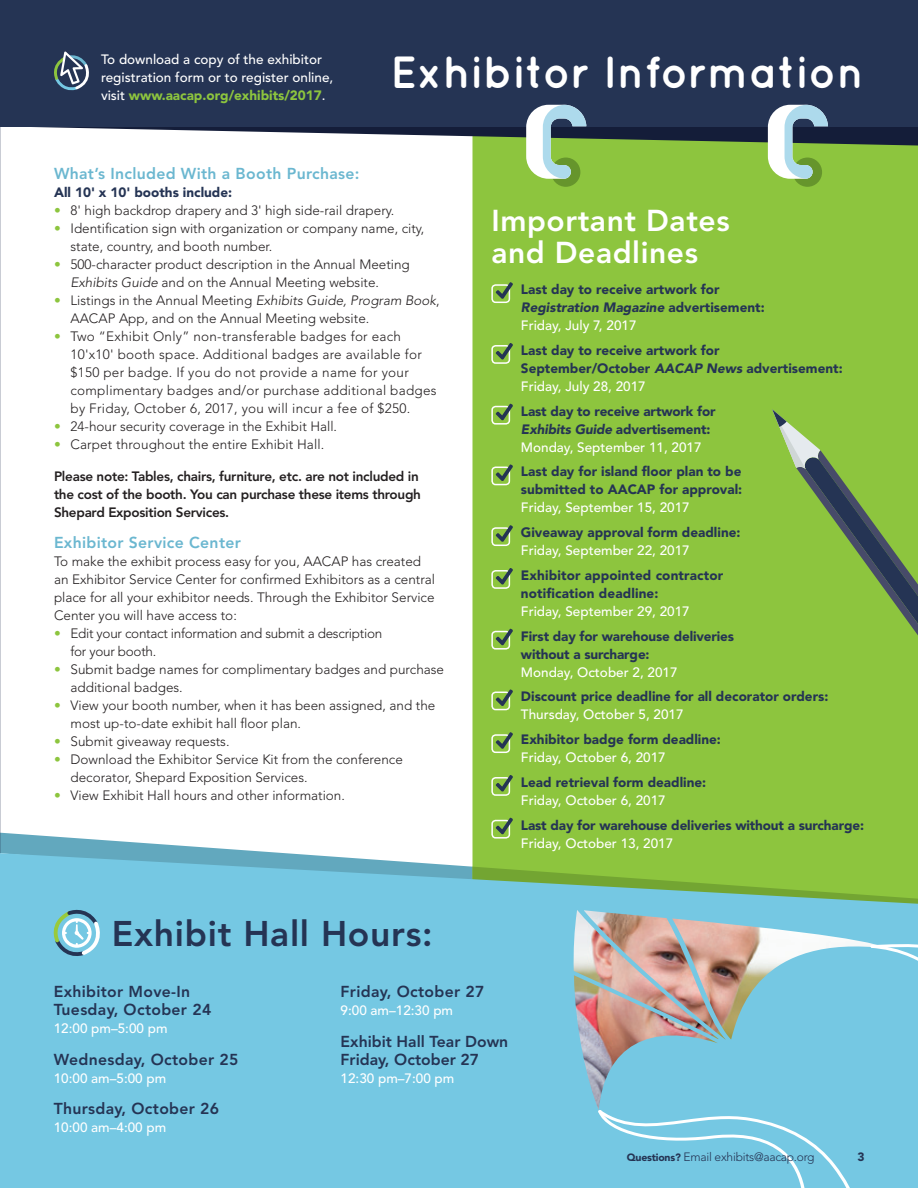
<style>
.page{position:relative;width:918px;height:1188px;background:#fff}
.page>*{position:absolute;margin:0;border:0;box-sizing:border-box;transform-origin:0 0}
.PageHeader{font:700 45px "Quicksand";color:#fff}
._2{font:800 35.4px "Avenir";letter-spacing:.02em;color:#253454}
._2-2{font:800 30px/31.5px "Avenir";letter-spacing:.02em;color:#fff}
._2-3{font:800 15.75px/18px "Avenir";letter-spacing:.02em;color:#253454}
._2-4{font:800 15.75px "Avenir";letter-spacing:.02em;color:#6bb7d0}
._2-5{font:800 15.75px/18px "Avenir";color:#253454}
.T_1{font:300 13.5px/18px "Avenir";color:#231f20}
._3{font:900 13.5px/18px "Avenir";color:#253454}
.T_1-2{font:300 13.5px/18px "Avenir";letter-spacing:.02em;color:#231f20}
._3_1{font:900 13.5px/18px "Avenir";color:#253454}
.ExhibitHall-Hours{font:500 13.5px/18px "Avenir";color:#fff}
.T{font:800 13.5px/18px "Avenir";letter-spacing:-.02em;color:#231f20}
.T_1-3{font:300 13.5px/18px "Avenir";letter-spacing:-.02em;color:#231f20}
.T_1-4{font:900 13.5px "Avenir";color:#253454}
.T_1-5{font:500 13.5px "Avenir";color:#fff}
.Reg_Form_T_2{font:300 12px "Avenir";letter-spacing:-.02em;color:#253454}
.Reg_Form_T_2-2{font:900 12px "Avenir";color:#253454}
.s1{font-weight:900;color:#8dc53e}
.s2{font-style:italic}
.s3{font-weight:500;color:#fff}
.s4{font-weight:900;font-size:10.5px}
</style>
<div class="page">
<svg style="left:0;top:833px;width:282px;height:20px"></svg>
<div style="left:472px;top:179px;width:446px;height:674px;background:#8dc53e"></div>
<svg style="left:0;top:853px;width:918px;height:335px;background:#76c6d9"></svg>
<div style="left:0;top:0;width:918px;height:126px;background:#253454"></div>
<img style="left:573px;top:910px;width:314px;height:200px">
<svg style="left:598px;top:1110px;width:265px;height:78px;background:#7fcce5"></svg>
<div style="left:870px;top:1016px;width:48px;height:50px;background:#75c8e3"></div>
<svg style="left:54px;top:52px;width:35px;height:39px"></svg>
<div style="left:491px;top:284px;width:19px;height:19px;border:2px solid #fff;border-radius:4px"></div>
<svg style="left:496px;top:282px;width:17px;height:17px"></svg>
<div style="left:491px;top:345px;width:19px;height:19px;border:2px solid #fff;border-radius:4px"></div>
<svg style="left:496px;top:343px;width:17px;height:17px"></svg>
<div style="left:491px;top:406px;width:19px;height:19px;border:2px solid #fff;border-radius:4px"></div>
<svg style="left:496px;top:404px;width:17px;height:17px"></svg>
<div style="left:491px;top:467px;width:19px;height:18px;border:2px solid #fff;border-radius:4px"></div>
<svg style="left:496px;top:464px;width:17px;height:17px"></svg>
<div style="left:491px;top:527px;width:19px;height:19px;border:2px solid #fff;border-radius:4px"></div>
<svg style="left:496px;top:525px;width:17px;height:17px"></svg>
<div style="left:491px;top:570px;width:19px;height:19px;border:2px solid #fff;border-radius:4px"></div>
<svg style="left:496px;top:568px;width:17px;height:17px"></svg>
<div style="left:491px;top:631px;width:19px;height:19px;border:2px solid #fff;border-radius:4px"></div>
<svg style="left:496px;top:629px;width:17px;height:17px"></svg>
<div style="left:491px;top:692px;width:19px;height:18px;border:2px solid #fff;border-radius:4px"></div>
<svg style="left:496px;top:689px;width:17px;height:17px"></svg>
<div style="left:491px;top:734px;width:19px;height:19px;border:2px solid #fff;border-radius:4px"></div>
<svg style="left:496px;top:732px;width:17px;height:17px"></svg>
<div style="left:491px;top:777px;width:19px;height:19px;border:2px solid #fff;border-radius:4px"></div>
<svg style="left:496px;top:775px;width:17px;height:17px"></svg>
<div style="left:491px;top:820px;width:19px;height:19px;border:2px solid #fff;border-radius:4px"></div>
<svg style="left:496px;top:818px;width:17px;height:17px"></svg>
<div style="left:551px;top:158px;width:29px;height:29px;background:#66952c;border-radius:50%"></div>
<div style="left:793px;top:158px;width:29px;height:29px;background:#66952c;border-radius:50%"></div>
<svg style="left:0;top:104px;width:918px;height:75px"></svg>
<svg style="left:49px;top:907px;width:56px;height:51px;background:#86c4d4"></svg>
<svg style="left:796px;top:466px;width:122px;height:550px;background:#83bb63"></svg>
<svg style="left:772px;top:409px;width:48px;height:60px;background:#9dc175"></svg>
<p class="ExhibitHall-Hours" style="left:101px;top:51px;width:234px">To download a copy of the exhibitor registration form or to register online, visit <span class="s1">www.aacap.org/exhibits/2017</span>.</p>
<p class="PageHeader" style="left:390px;top:45px;width:475px">Exhibitor Information</p>
<p class="_2-4" style="left:54px;top:165px;width:307px">What’s Included With a Booth Purchase:</p>
<p class="T_1-4" style="left:54px;top:185px;width:180px">All 10' x 10' booths include:</p>
<p class="T_1" style="left:54px;top:202px;width:342px"><span class="s1">•</span> 8' high backdrop drapery and 3' high side-rail drapery.</p>
<p class="T_1" style="left:70px;top:220px;width:355px;text-indent:-16px"><span class="s1">•</span> Identification sign with organization or company name, city, state, country, and booth number.</p>
<p class="T_1" style="left:70px;top:256px;width:341px;text-indent:-16px"><span class="s1">•</span> 500-character product description in the Annual Meeting<br><span class="s2">Exhibits Guide</span> and on the Annual Meeting website.</p>
<p class="T_1" style="left:70px;top:292px;width:371px;text-indent:-16px"><span class="s1">•</span> Listings in the Annual Meeting <span class="s2">Exhibits Guide, Program Book</span>,<br>AACAP App, and on the Annual Meeting website.</p>
<p class="T_1-2" style="left:70px;top:328px;width:368px;text-indent:-16px"><span class="s1">•</span> Two “Exhibit Only” non-transferable badges for each 10'x10' booth space. Additional badges are available for $150 per badge. If you do not provide a name for your complimentary badges and/or purchase additional badges by Friday, October 6, 2017, you will incur a fee of $250.</p>
<p class="T_1" style="left:54px;top:418px;width:285px"><span class="s1">•</span> 24-hour security coverage in the Exhibit Hall.</p>
<p class="T_1" style="left:54px;top:436px;width:272px"><span class="s1">•</span> Carpet throughout the entire Exhibit Hall.</p>
<p class="T" style="left:54px;top:467px;width:369px">Please note: Tables, chairs, furniture, etc. are not included in the cost of the booth. You can purchase these items through<br>Shepard Exposition Services.</p>
<p class="_2-4" style="left:54px;top:534px;width:188px">Exhibitor Service Center</p>
<p class="T_1" style="left:54px;top:553px;width:383px">To make the exhibit process easy for you, AACAP has created an Exhibitor Service Center for confirmed Exhibitors as a central place for all your exhibitor needs. Through the Exhibitor Service Center you will have access to:</p>
<p class="T_1-3" style="left:70px;top:625px;width:313px;text-indent:-16px"><span class="s1">•</span> Edit your contact information and submit a description for your booth.</p>
<p class="T_1" style="left:70px;top:661px;width:375px;text-indent:-16px"><span class="s1">•</span> Submit badge names for complimentary badges and purchase additional badges.</p>
<p class="T_1" style="left:70px;top:697px;width:366px;text-indent:-16px"><span class="s1">•</span> View your booth number, when it has been assigned, and the most up-to-date exhibit hall floor plan.</p>
<p class="T_1" style="left:54px;top:733px;width:177px"><span class="s1">•</span> Submit giveaway requests.</p>
<p class="T_1" style="left:70px;top:751px;width:334px;text-indent:-16px"><span class="s1">•</span> Download the Exhibitor Service Kit from the conference decorator, Shepard Exposition Services.</p>
<p class="T_1" style="left:54px;top:787px;width:292px"><span class="s1">•</span> View Exhibit Hall hours and other information.</p>
<p class="_2-2" style="left:491px;top:205px;width:240px">Important Dates and Deadlines</p>
<p class="_3_1" style="left:521px;top:280px;width:245px">Last day to receive artwork for<br><span class="s2">Registration Magazine</span> advertisement:<br><span class="s3">Friday, July 7, 2017</span></p>
<p class="_3_1" style="left:521px;top:341px;width:323px">Last day to receive artwork for<br>September/October <span class="s2">AACAP News</span> advertisement:<br><span class="s3">Friday, July 28, 2017</span></p>
<p class="_3" style="left:521px;top:402px;width:196px">Last day to receive artwork for<br><span class="s2">Exhibits Guide</span> advertisement:<br><span class="s3">Monday, September 11, 2017</span></p>
<p class="_3" style="left:521px;top:463px;width:223px;text-align:justify">Last day for island floor plan to be submitted to AACAP for approval:<br><span class="s3">Friday, September 15, 2017</span></p>
<p class="_3" style="left:521px;top:523px;width:221px">Giveaway approval form deadline:<br><span class="s3">Friday, September 22, 2017</span></p>
<p class="_3" style="left:521px;top:566px;width:204px">Exhibitor appointed contractor notification deadline:<br><span class="s3">Friday, September 29, 2017</span></p>
<p class="_3" style="left:521px;top:627px;width:215px">First day for warehouse deliveries without a surcharge:<br><span class="s3">Monday, October 2, 2017</span></p>
<p class="_3" style="left:521px;top:688px;width:309px">Discount price deadline for all decorator orders:<br><span class="s3">Thursday, October 5, 2017</span></p>
<p class="_3" style="left:521px;top:730px;width:202px">Exhibitor badge form deadline:<br><span class="s3">Friday, October 6, 2017</span></p>
<p class="_3" style="left:521px;top:773px;width:187px">Lead retrieval form deadline:<br><span class="s3">Friday, October 6, 2017</span></p>
<p class="_3" style="left:521px;top:816px;width:345px">Last day for warehouse deliveries without a surcharge:<br><span class="s3">Friday, October 13, 2017</span></p>
<p class="_2" style="left:112px;top:912px;width:322px">Exhibit Hall Hours:</p>
<p class="_2-3" style="left:54px;top:983px;width:159px">Exhibitor Move-In<br>Tuesday, October 24</p>
<p class="T_1-5" style="left:54px;top:1021px;width:115px">12:00 pm–5:00 pm</p>
<p class="_2-3" style="left:54px;top:1050px;width:186px">Wednesday, October 25</p>
<p class="ExhibitHall-Hours" style="left:54px;top:1070px;width:114px">10:00 am–5:00 pm</p>
<p class="_2-3" style="left:54px;top:1100px;width:167px">Thursday, October 26</p>
<p class="ExhibitHall-Hours" style="left:54px;top:1119px;width:114px">10:00 am–4:00 pm</p>
<p class="_2-3" style="left:341px;top:983px;width:145px">Friday, October 27</p>
<p class="ExhibitHall-Hours" style="left:341px;top:1002px;width:114px">9:00 am–12:30 pm</p>
<p class="_2-5" style="left:341px;top:1032px;width:169px">Exhibit Hall Tear Down<br>Friday, October 27</p>
<p class="ExhibitHall-Hours" style="left:341px;top:1070px;width:115px">12:30 pm–7:00 pm</p>
<p class="Reg_Form_T_2" style="left:627px;top:1150px;width:189px"><span class="s4">Questions?</span> Email exhibits@aacap.org</p>
<p class="Reg_Form_T_2-2" style="left:857px;top:1150px;width:9px">3</p>
</div>
